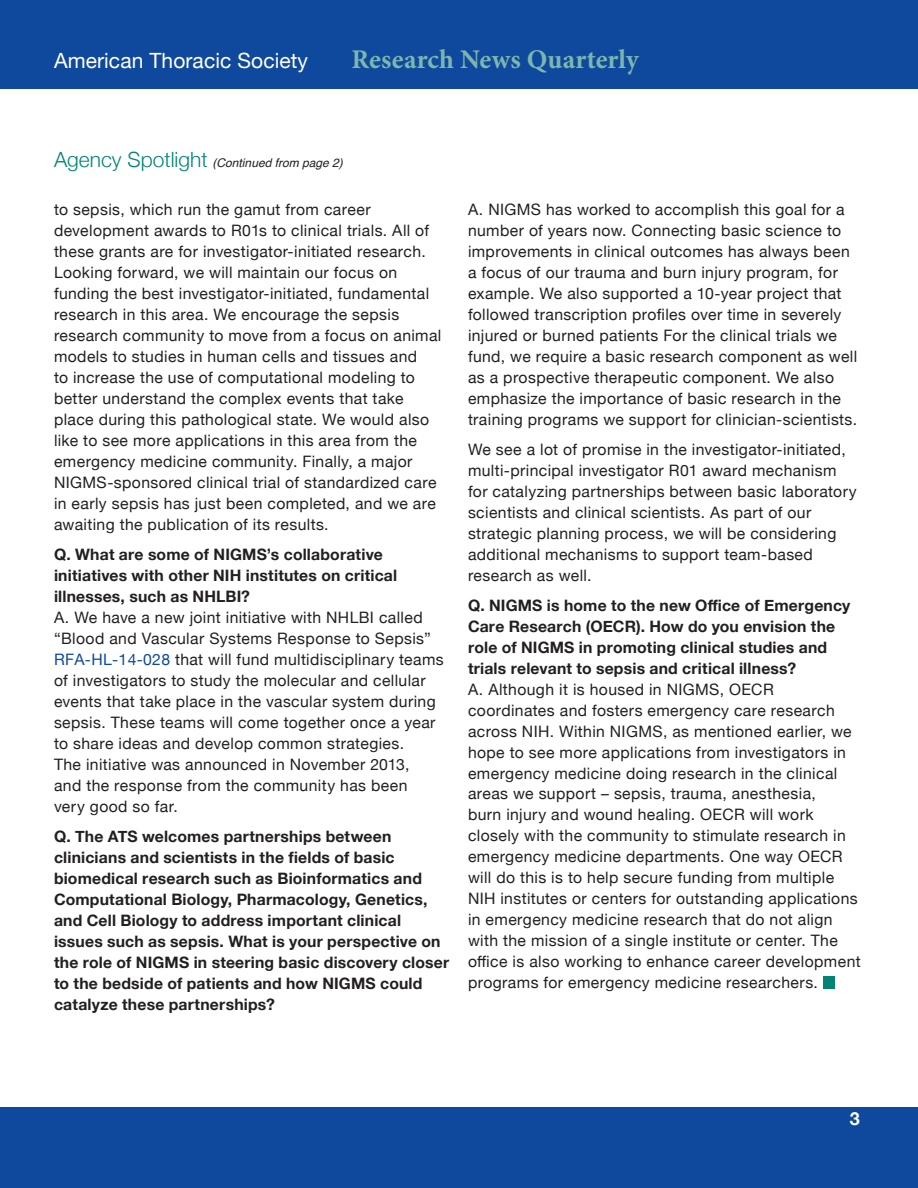
<style>
.page{position:relative;width:918px;height:1188px;background:#fff}
.page>*{position:absolute;margin:0;border:0;box-sizing:border-box;transform-origin:0 0}
.t1{font:700 27px "Minion Pro";letter-spacing:.005em;color:#7cb7af}
.t2{font:21px "Helvetica Neue";letter-spacing:.005em;color:#fff}
.t3{font:700 18px "Helvetica Neue";color:#fff}
.t4{font:15.75px/21px "Helvetica Neue";letter-spacing:.025em;color:#231f20}
.t5{font:700 15.75px/21px "Helvetica Neue";letter-spacing:.01em;color:#231f20}
.t6{font:italic 12px "Helvetica";color:#231f20}
.s1{font-family:"Helvetica Neue";font-weight:300;font-style:normal;font-size:21px;color:#008575}
.s2{color:#0f499d}
</style>
<div class="page">
<div style="left:0;top:0;width:918px;height:89px;background:#0f499d"></div>
<div style="left:0;top:1107px;width:918px;height:81px;background:#0f499d"></div>
<div style="left:823px;top:976px;width:12px;height:13px;background:#008575"></div>
<p class="t2" style="left:54px;top:43px;width:256px">American Thoracic Society</p>
<p class="t1" style="left:352px;top:40px;width:289px">Research News Quarterly</p>
<p class="t6" style="left:54px;top:154px;width:290px"><span class="s1">Agency Spotlight</span> (Continued from page 2)</p>
<p class="t4" style="left:54px;top:198px;width:389px">to sepsis, which run the gamut from career development awards to R01s to clinical trials. All of these grants are for investigator-initiated research.<br>Looking forward, we will maintain our focus on funding the best investigator-initiated, fundamental research in this area. We encourage the sepsis research community to move from a focus on animal models to studies in human cells and tissues and<br>to increase the use of computational modeling to better understand the complex events that take place during this pathological state. We would also like to see more applications in this area from the emergency medicine community. Finally, a major NIGMS-sponsored clinical trial of standardized care in early sepsis has just been completed, and we are awaiting the publication of its results.</p>
<p class="t5" style="left:54px;top:543px;width:345px">Q. What are some of NIGMS’s collaborative initiatives with other NIH institutes on critical illnesses, such as NHLBI?</p>
<p class="t4" style="left:54px;top:605px;width:391px">A. We have a new joint initiative with NHLBI called “Blood and Vascular Systems Response to Sepsis” <span class="s2">RFA-HL-14-028</span> that will fund multidisciplinary teams of investigators to study the molecular and cellular events that take place in the vascular system during sepsis. These teams will come together once a year to share ideas and develop common strategies.<br>The initiative was announced in November 2013,<br>and the response from the community has been<br>very good so far.</p>
<p class="t5" style="left:54px;top:825px;width:397px">Q. The ATS welcomes partnerships between clinicians and scientists in the fields of basic biomedical research such as Bioinformatics and Computational Biology, Pharmacology, Genetics, and Cell Biology to address important clinical issues such as sepsis. What is your perspective on the role of NIGMS in steering basic discovery closer to the bedside of patients and how NIGMS could catalyze these partnerships?</p>
<p class="t4" style="left:468px;top:197px;width:391px">A. NIGMS has worked to accomplish this goal for a number of years now. Connecting basic science to improvements in clinical outcomes has always been a focus of our trauma and burn injury program, for example. We also supported a 10-year project that followed transcription profiles over time in severely injured or burned patients For the clinical trials we fund, we require a basic research component as well as a prospective therapeutic component. We also emphasize the importance of basic research in the training programs we support for clinician-scientists.</p>
<p class="t4" style="left:468px;top:437px;width:390px">We see a lot of promise in the investigator-initiated, multi-principal investigator R01 award mechanism for catalyzing partnerships between basic laboratory scientists and clinical scientists. As part of our strategic planning process, we will be considering additional mechanisms to support team-based research as well.</p>
<p class="t5" style="left:468px;top:594px;width:384px">Q. NIGMS is home to the new Office of Emergency Care Research (OECR). How do you envision the role of NIGMS in promoting clinical studies and trials relevant to sepsis and critical illness?</p>
<p class="t4" style="left:468px;top:677px;width:394px">A. Although it is housed in NIGMS, OECR coordinates and fosters emergency care research across NIH. Within NIGMS, as mentioned earlier, we hope to see more applications from investigators in emergency medicine doing research in the clinical areas we support – sepsis, trauma, anesthesia,<br>burn injury and wound healing. OECR will work closely with the community to stimulate research in emergency medicine departments. One way OECR will do this is to help secure funding from multiple NIH institutes or centers for outstanding applications in emergency medicine research that do not align with the mission of a single institute or center. The office is also working to enhance career development programs for emergency medicine researchers.</p>
<p class="t3" style="left:850px;top:1102px;width:12px">3</p>
</div>
